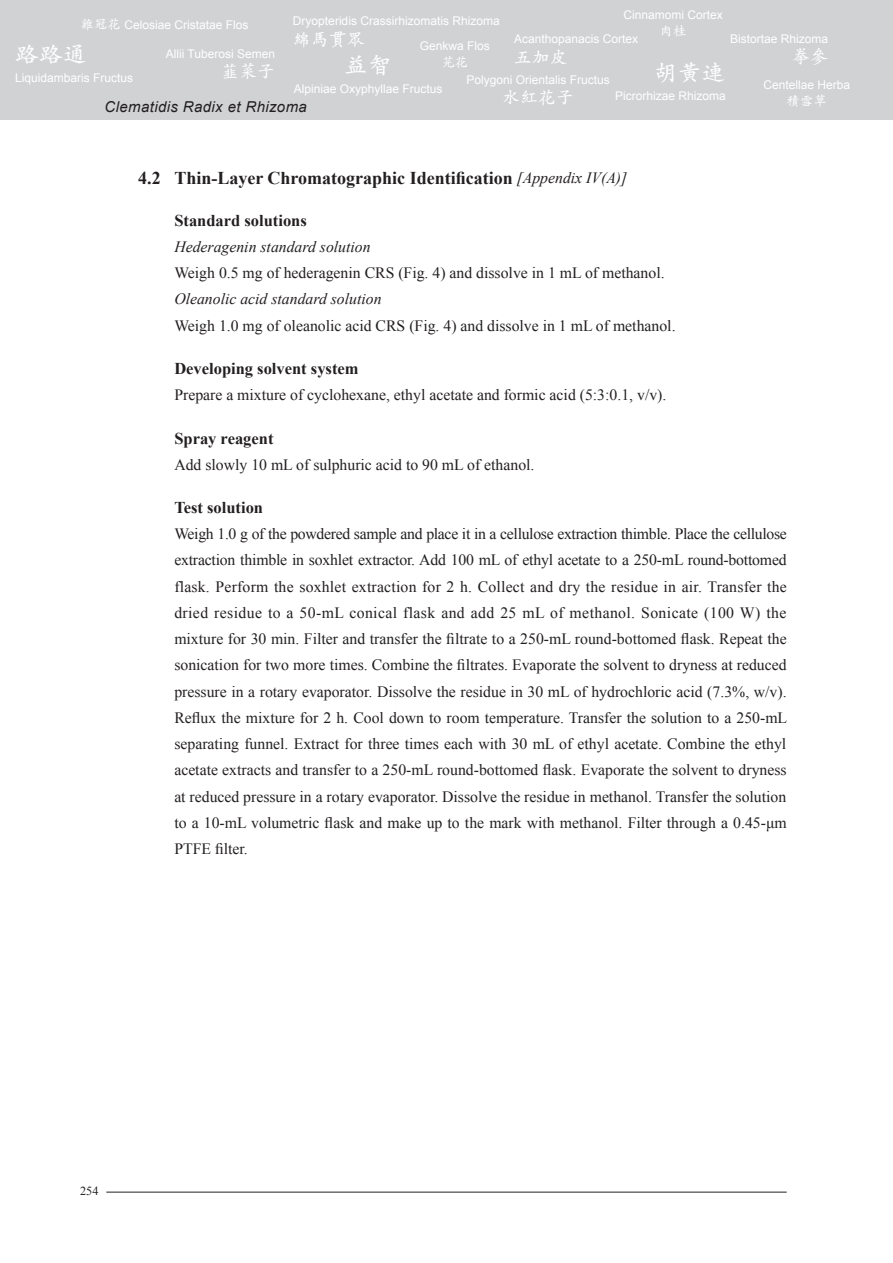
<style>
.page{position:relative;width:893px;height:1263px;background:#fff}
.page>*{position:absolute;margin:0;border:0;box-sizing:border-box;transform-origin:0 0}
.t1{font:600 24px "M Kai HK";color:#fff}
.t2{font:700 18px "Times New Roman";color:#231f20}
.t3{font:600 18px "M Kai HK";color:#fff}
.t4{font:700 16.5px "Times New Roman";color:#231f20}
.t5{font:15.75px/26.2px "Times New Roman";color:#231f20}
.t6{font:italic 15px "Arial";letter-spacing:.025em;color:#231f20}
.t7{font:600 13.5px "M Kai HK";color:#fff}
.t8{font:12.3px "Times New Roman";color:#231f20}
.t9{font:12px "Arial";color:#fff}
.s1{font-family:"M Kai HK";font-weight:600;font-size:13.5px}
.s2{font-weight:400;font-style:italic;font-size:15.75px}
.s3{font-style:italic}
</style>
<div class="page">
<div style="left:0;top:0;width:893px;height:119px;background:#d1d2d4"></div>
<hr style="left:106px;top:1192px;width:681px;height:1px;background:#231f20">
<p class="t9" style="left:623px;top:7px;width:101px">Cinnamomi Cortex</p>
<p class="t7" style="left:660px;top:22px;width:28px">肉桂</p>
<p class="t9" style="left:293px;top:13px;width:208px">Dryopteridis Crassirhizomatis Rhizoma</p>
<p class="t3" style="left:293px;top:27px;width:73px">綿馬貫眾</p>
<p class="t9" style="left:514px;top:31px;width:126px">Acanthopanacis Cortex</p>
<p class="t3" style="left:514px;top:45px;width:55px">五加皮</p>
<p class="t9" style="left:81px;top:17px;width:169px"><span class="s1">雞冠花</span> Celosiae Cristatae Flos</p>
<p class="t9" style="left:730px;top:31px;width:100px">Bistortae Rhizoma</p>
<p class="t3" style="left:792px;top:44px;width:37px">拳參</p>
<p class="t9" style="left:420px;top:38px;width:72px">Genkwa Flos</p>
<p class="t7" style="left:441px;top:52px;width:28px">芫花</p>
<p class="t1" style="left:15px;top:37px;width:73px">路路通</p>
<p class="t9" style="left:15px;top:70px;width:120px">Liquidambaris Fructus</p>
<p class="t1" style="left:654px;top:56px;width:73px">胡黃連</p>
<p class="t9" style="left:615px;top:88px;width:112px">Picrorhizae Rhizoma</p>
<p class="t9" style="left:166px;top:45px;width:111px">Allii Tuberosi Semen</p>
<p class="t3" style="left:221px;top:59px;width:55px">韮菜子</p>
<p class="t6" style="left:105px;top:97px;width:204px">Clematidis Radix et Rhizoma</p>
<p class="t1" style="left:344px;top:48px;width:49px">益智</p>
<p class="t9" style="left:294px;top:81px;width:150px">Alpiniae Oxyphyllae Fructus</p>
<p class="t9" style="left:467px;top:72px;width:145px">Polygoni Orientalis Fructus</p>
<p class="t3" style="left:502px;top:85px;width:73px">水紅花子</p>
<p class="t9" style="left:763px;top:77px;width:88px">Centellae Herba</p>
<p class="t7" style="left:787px;top:92px;width:42px">積雪草</p>
<p class="t2" style="left:138px;top:166px;width:491px">4.2 Thin-Layer Chromatographic Identification <span class="s2">[Appendix IV(A)]</span></p>
<p class="t4" style="left:174px;top:209px;width:134px">Standard solutions</p>
<p class="t5" style="left:174px;top:233px;width:503px"><span class="s3">Hederagenin standard solution<br></span>Weigh 0.5 mg of hederagenin CRS (Fig. 4) and dissolve in 1 mL of methanol.<br><span class="s3">Oleanolic acid standard solution<br></span>Weigh 1.0 mg of oleanolic acid CRS (Fig. 4) and dissolve in 1 mL of methanol.</p>
<p class="t4" style="left:174px;top:357px;width:186px">Developing solvent system</p>
<p class="t5" style="left:174px;top:381px;width:494px">Prepare a mixture of cyclohexane, ethyl acetate and formic acid (5:3:0.1, v/v).</p>
<p class="t4" style="left:174px;top:427px;width:101px">Spray reagent</p>
<p class="t5" style="left:174px;top:451px;width:362px">Add slowly 10 mL of sulphuric acid to 90 mL of ethanol.</p>
<p class="t4" style="left:174px;top:496px;width:90px">Test solution</p>
<p class="t5" style="left:174px;top:520px;width:614px;text-align:justify">Weigh 1.0 g of the powdered sample and place it in a cellulose extraction thimble. Place the cellulose extraction thimble in soxhlet extractor. Add 100 mL of ethyl acetate to a 250-mL round-bottomed flask. Perform the soxhlet extraction for 2 h. Collect and dry the residue in air. Transfer the dried residue to a 50-mL conical flask and add 25 mL of methanol. Sonicate (100 W) the mixture for 30 min. Filter and transfer the filtrate to a 250-mL round-bottomed flask. Repeat the sonication for two more times. Combine the filtrates. Evaporate the solvent to dryness at reduced pressure in a rotary evaporator. Dissolve the residue in 30 mL of hydrochloric acid (7.3%, w/v).<br>Reflux the mixture for 2 h. Cool down to room temperature. Transfer the solution to a 250-mL separating funnel. Extract for three times each with 30 mL of ethyl acetate. Combine the ethyl acetate extracts and transfer to a 250-mL round-bottomed flask. Evaporate the solvent to dryness at reduced pressure in a rotary evaporator. Dissolve the residue in methanol. Transfer the solution to a 10-mL volumetric flask and make up to the mark with methanol. Filter through a 0.45-μm PTFE filter.</p>
<p class="t8" style="left:80px;top:1182px;width:20px">254</p>
</div>
